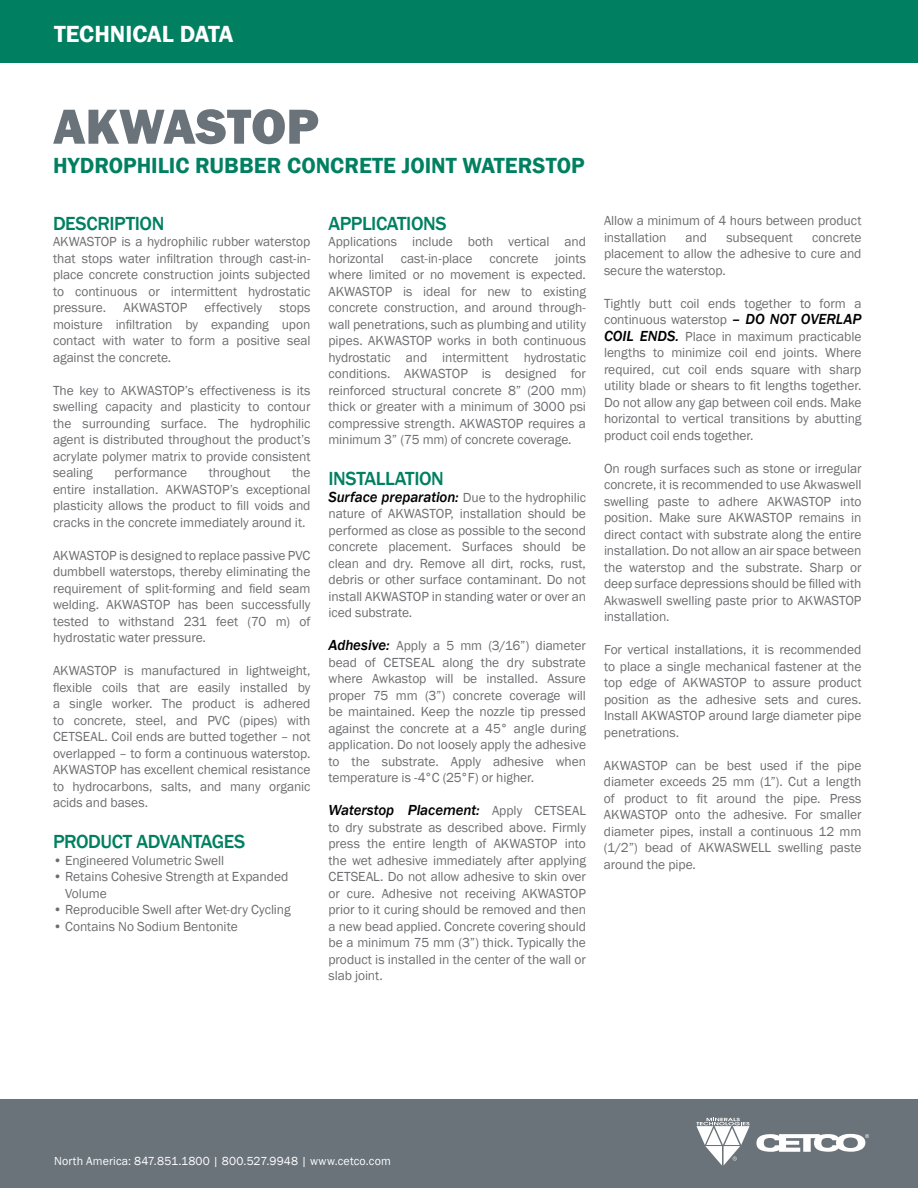
<style>
.page{position:relative;width:918px;height:1188px;background:#fff}
.page>*{position:absolute;margin:0;border:0;box-sizing:border-box;transform-origin:0 0}
.t1{font:800 51px "Franklin Gothic";color:#6a727a}
.t2{font:600 24px "Franklin Gothic";color:#fff}
.t3{font:600 22.5px "Franklin Gothic";color:#008061}
.t4{font:500 19.5px "Franklin Gothic";letter-spacing:-.02em;color:#008061}
.t5{font:italic 500 15px "Franklin Gothic";letter-spacing:-.005em;color:#000}
.t6{font:13.5px/16.5px "Franklin Gothic";letter-spacing:-.005em;color:#6d6e71;text-align:justify}
.t7{font:12px "Franklin Gothic";letter-spacing:.015em;color:#fff}
.s1{font-weight:400;font-style:normal;font-size:13.5px;color:#6d6e71}
.s2{font-weight:500;font-style:italic;font-size:15px;color:#000}
</style>
<div class="page">
<div style="left:0;top:0;width:918px;height:63px;background:#008061"></div>
<div style="left:0;top:1099px;width:918px;height:89px;background:#6a727a"></div>
<svg style="left:756px;top:1134px;width:113px;height:18px"></svg>
<svg style="left:696px;top:1118px;width:54px;height:48px"></svg>
<h2 class="t2" style="left:54px;top:19px;width:181px">TECHNICAL DATA</h2>
<h1 class="t1" style="left:53px;top:94px;width:268px">AKWASTOP</h1>
<h3 class="t3" style="left:53px;top:152px;width:533px">HYDROPHILIC RUBBER CONCRETE JOINT WATERSTOP</h3>
<h3 class="t4" style="left:53px;top:211px;width:113px">DESCRIPTION</h3>
<p class="t6" style="left:53px;top:234px;width:259px">AKWASTOP is a hydrophilic rubber waterstop that stops water infiltration through cast-in&shy;place concrete construction joints subjected to continuous or intermittent hydrostatic pressure.</p>
<p class="t6" style="left:123px;top:300px;width:65px">AKWASTOP</p>
<p class="t6" style="left:205px;top:300px;width:59px">effectively</p>
<p class="t6" style="left:53px;top:300px;width:259px;text-indent:227px">stops moisture infiltration by expanding upon contact with water to form a positive seal against the concrete.</p>
<p class="t6" style="left:53px;top:382px;width:259px">The key to AKWASTOP’s effectiveness is its swelling capacity and plasticity to contour the surrounding surface. The hydrophilic agent is distributed throughout the product’s acrylate polymer matrix to provide consistent sealing</p>
<p class="t6" style="left:114px;top:465px;width:74px">performance</p>
<p class="t6" style="left:209px;top:465px;width:63px">throughout</p>
<p class="t6" style="left:53px;top:465px;width:259px;text-indent:239px">the entire installation. AKWASTOP’s exceptional plasticity allows the product to fill voids and cracks in the concrete immediately around it.</p>
<p class="t6" style="left:53px;top:547px;width:259px">AKWASTOP is designed to replace passive PVC dumbbell waterstops, thereby eliminating the requirement of split-forming and field seam welding. AKWASTOP has been successfully tested to withstand 231 feet (70 m) of hydrostatic water pressure.</p>
<p class="t6" style="left:53px;top:663px;width:259px">AKWASTOP is manufactured in lightweight, flexible coils that are easily installed by a single worker. The product is adhered to concrete, steel, and PVC (pipes) with CETSEAL. Coil ends are butted together – not overlapped – to form a continuous waterstop.<br>AKWASTOP has excellent chemical resistance to hydrocarbons, salts, and many organic acids and bases.</p>
<h3 class="t4" style="left:53px;top:830px;width:194px">PRODUCT ADVANTAGES</h3>
<p class="t6" style="left:53px;top:852px;width:173px">• Engineered Volumetric Swell</p>
<p class="t6" style="left:65px;top:869px;width:225px;text-indent:-12px">• Retains Cohesive Strength at Expanded<br>Volume</p>
<p class="t6" style="left:53px;top:902px;width:239px">• Reproducible Swell after Wet-dry Cycling</p>
<p class="t6" style="left:53px;top:918px;width:186px">• Contains No Sodium Bentonite</p>
<h3 class="t4" style="left:329px;top:211px;width:120px">APPLICATIONS</h3>
<p class="t6" style="left:328px;top:234px;width:259px">Applications include both vertical and horizontal cast-in-place concrete joints where limited or no movement is expected.<br>AKWASTOP is ideal for new to existing concrete construction, and around through&shy;wall penetrations, such as plumbing and utility pipes. AKWASTOP works in both continuous hydrostatic and intermittent hydrostatic conditions. AKWASTOP is designed for reinforced structural concrete 8” (200 mm) thick or greater with a minimum of 3000 psi compressive strength. AKWASTOP requires a minimum 3” (75 mm) of concrete coverage.</p>
<h3 class="t4" style="left:329px;top:467px;width:117px">INSTALLATION</h3>
<p class="t5" style="left:329px;top:487px;width:259px">Surface preparation: <span class="s1">Due to the hydrophilic</span></p>
<p class="t6" style="left:329px;top:506px;width:259px">nature of AKWASTOP, installation should be performed as close as possible to the second concrete placement. Surfaces should be clean and dry. Remove all dirt, rocks, rust, debris or other surface contaminant. Do not install AKWASTOP in standing water or over an iced substrate.</p>
<p class="t6" style="left:329px;top:638px;width:259px"><span class="s2">Adhesive:</span> Apply a 5 mm (3/16”) diameter bead of CETSEAL along the dry substrate where Awkastop will be installed. Assure proper 75 mm (3”) concrete coverage will be maintained. Keep the nozzle tip pressed against the concrete at a 45° angle during application. Do not loosely apply the adhesive to the substrate. Apply adhesive when temperature is -4°C (25°F) or higher.</p>
<p class="t5" style="left:329px;top:801px;width:259px">Waterstop Placement: <span class="s1">Apply CETSEAL</span></p>
<p class="t6" style="left:329px;top:819px;width:259px">to dry substrate as described above. Firmly press the entire length of AKWASTOP into the wet adhesive immediately after applying CETSEAL. Do not allow adhesive to skin over or cure. Adhesive not receiving AKWASTOP prior to it curing should be removed and then a new bead applied. Concrete covering should be a minimum 75 mm (3”) thick. Typically the product is installed in the center of the wall or slab joint.</p>
<p class="t6" style="left:604px;top:213px;width:259px">Allow a minimum of 4 hours between product installation</p>
<p class="t6" style="left:686px;top:229px;width:23px">and</p>
<p class="t6" style="left:726px;top:229px;width:68px">subsequent</p>
<p class="t6" style="left:604px;top:229px;width:259px;text-indent:208px">concrete placement to allow the adhesive to cure and secure the waterstop.</p>
<p class="t6" style="left:604px;top:295px;width:259px">Tightly butt coil ends together to form a continuous waterstop <span class="s2">– DO NOT OVERLAP COIL ENDS.</span> Place in maximum practicable lengths to minimize coil end joints. Where required, cut coil ends square with sharp utility blade or shears to fit lengths together.<br>Do not allow any gap between coil ends. Make horizontal to vertical transitions by abutting product coil ends together.</p>
<p class="t6" style="left:604px;top:460px;width:259px">On rough surfaces such as stone or irregular concrete, it is recommended to use Akwaswell swelling paste to adhere AKWASTOP into position. Make sure AKWASTOP remains in direct contact with substrate along the entire installation. Do not allow an air space between the waterstop and the substrate. Sharp or deep surface depressions should be filled with Akwaswell swelling paste prior to AKWASTOP installation.</p>
<p class="t6" style="left:604px;top:642px;width:259px">For vertical installations, it is recommended to place a single mechanical fastener at the top edge of AKWASTOP to assure product position as the adhesive sets and cures.<br>Install AKWASTOP around large diameter pipe penetrations.</p>
<p class="t6" style="left:604px;top:757px;width:259px">AKWASTOP can be best used if the pipe diameter exceeds 25 mm (1”). Cut a length of product to fit around the pipe. Press AKWASTOP onto the adhesive. For smaller diameter pipes, install a continuous 12 mm (1/2”) bead of AKWASWELL swelling paste around the pipe.</p>
<p class="t7" style="left:54px;top:1153px;width:338px">North America: 847.851.1800 | 800.527.9948 | www.cetco.com</p>
</div>
